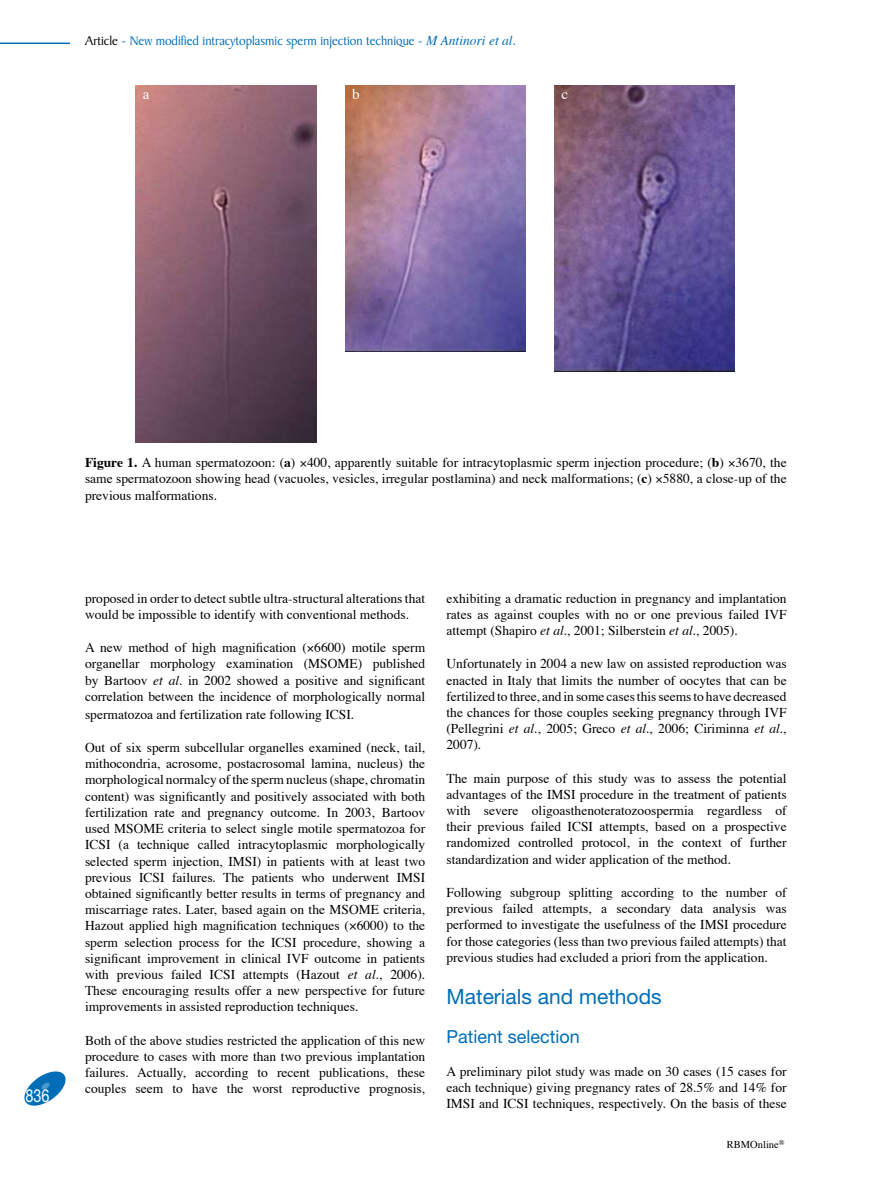
<style>
.page{position:relative;width:893px;height:1191px;background:#fff}
.page>*{position:absolute;margin:0;border:0;box-sizing:border-box;transform-origin:0 0}
.t1{font:21px "Helvetica Neue";color:#006db6}
.t2{font:18px "Helvetica Neue";color:#006db6}
.t3{font:18px "Helvetica Neue";color:#fff;scale:.8 1}
.t4{font:15px "Times";color:#fff}
.t5{font:13.5px/16.2px "Times";color:#000;text-align:justify}
.t6{font:13.5px "Baker Signet BT";color:#006db6}
.t7{font:10.5px "Times";color:#000}
.s1{color:#000}
.s2{font-size:13.65px}
.s3{font-family:"Times";font-style:italic}
.s4{font-weight:700}
.s5{font-style:italic}
</style>
<div class="page">
<hr style="left:0;top:43px;width:70px;height:1px;background:#006db6">
<svg style="left:24px;top:1071px;width:42px;height:35px"></svg>
<img style="left:135px;top:85px;width:181px;height:357px">
<img style="left:345px;top:85px;width:181px;height:267px">
<img style="left:554px;top:85px;width:181px;height:286px">
<p class="t6" style="left:85px;top:33px;width:432px"><span class="s1">Article</span> <span class="s2">-</span> New modified intracytoplasmic sperm injection technique - <span class="s3">M Antinori et al.</span></p>
<p class="t4" style="left:143px;top:85px;width:8px">a</p>
<p class="t4" style="left:352px;top:85px;width:9px">b</p>
<p class="t4" style="left:561px;top:85px;width:8px">c</p>
<p class="t5" style="left:85px;top:455px;width:703px"><span class="s4">Figure 1.</span> A human spermatozoon: (<span class="s4">a</span>) 400, apparently suitable for intracytoplasmic sperm injection procedure; (<span class="s4">b</span>) 3670, the same spermatozoon showing head (vacuoles, vesicles, irregular postlamina) and neck malformations; (<span class="s4">c</span>) 5880, a close-up of the previous malformations.</p>
<h2 class="t3" style="left:26px;top:1084px;width:32px">836</h2>
<p class="t5" style="left:85px;top:591px;width:342px">proposed in order to detect subtle ultra-structural alterations that would be impossible to identify with conventional methods.</p>
<p class="t5" style="left:85px;top:640px;width:342px">A new method of high magnification ( 6600) motile sperm organellar morphology examination (MSOME) published by Bartoov <span class="s5">et al.</span> in 2002 showed a positive and significant correlation between the incidence of morphologically normal</p>
<p class="t5" style="left:85px;top:707px;width:271px">spermatozoa and fertilization rate following ICSI.</p>
<p class="t5" style="left:85px;top:740px;width:342px">Out of six sperm subcellular organelles examined (neck, tail, mithocondria, acrosome, postacrosomal lamina, nucleus) the morphological normalcy of the sperm nucleus (shape, chromatin content) was significantly and positively associated with both fertilization rate and pregnancy outcome. In 2003, Bartoov used MSOME criteria to select single motile spermatozoa for ICSI (a technique called intracytoplasmic morphologically selected sperm injection, IMSI) in patients with at least two previous ICSI failures. The patients who underwent IMSI obtained significantly better results in terms of pregnancy and miscarriage rates. Later, based again on the MSOME criteria, Hazout applied high magnification techniques (×6000) to the sperm selection process for the ICSI procedure, showing a significant improvement in clinical IVF outcome in patients with previous failed ICSI attempts (Hazout <span class="s5">et al.</span>, 2006).<br>These encouraging results offer a new perspective for future improvements in assisted reproduction techniques.</p>
<p class="t5" style="left:85px;top:1032px;width:342px">Both of the above studies restricted the application of this new procedure to cases with more than two previous implantation failures. Actually, according to recent publications, these couples seem to have the worst reproductive prognosis,</p>
<p class="t5" style="left:446px;top:591px;width:342px">exhibiting a dramatic reduction in pregnancy and implantation rates as against couples with no or one previous failed IVF attempt (Shapiro <span class="s5">et al.</span>, 2001; Silberstein <span class="s5">et al.</span>, 2005).</p>
<p class="t5" style="left:446px;top:656px;width:342px">Unfortunately in 2004 a new law on assisted reproduction was enacted in Italy that limits the number of oocytes that can be fertilized to three, and in some cases this seems to have decreased the chances for those couples seeking pregnancy through IVF (Pellegrini <span class="s5">et al.</span>, 2005; Greco <span class="s5">et al.</span>, 2006; Ciriminna <span class="s5">et al.</span>, 2007).</p>
<p class="t5" style="left:446px;top:771px;width:342px">The main purpose of this study was to assess the potential advantages of the IMSI procedure in the treatment of patients with severe oligoasthenoteratozoospermia regardless of their previous failed ICSI attempts, based on a prospective randomized controlled protocol, in the context of further standardization and wider application of the method.</p>
<p class="t5" style="left:446px;top:885px;width:342px">Following subgroup splitting according to the number of previous failed attempts, a secondary data analysis was performed to investigate the usefulness of the IMSI procedure for those categories (less than two previous failed attempts) that previous studies had excluded a priori from the application.</p>
<h1 class="t1" style="left:446px;top:984px;width:217px">Materials and methods</h1>
<h2 class="t2" style="left:446px;top:1025px;width:135px">Patient selection</h2>
<p class="t5" style="left:446px;top:1064px;width:342px">A preliminary pilot study was made on 30 cases (15 cases for each technique) giving pregnancy rates of 28.5% and 14% for IMSI and ICSI techniques, respectively. On the basis of these</p>
<p class="t7" style="left:727px;top:1137px;width:59px">RBMOnline<sup>®</sup></p>
</div>
